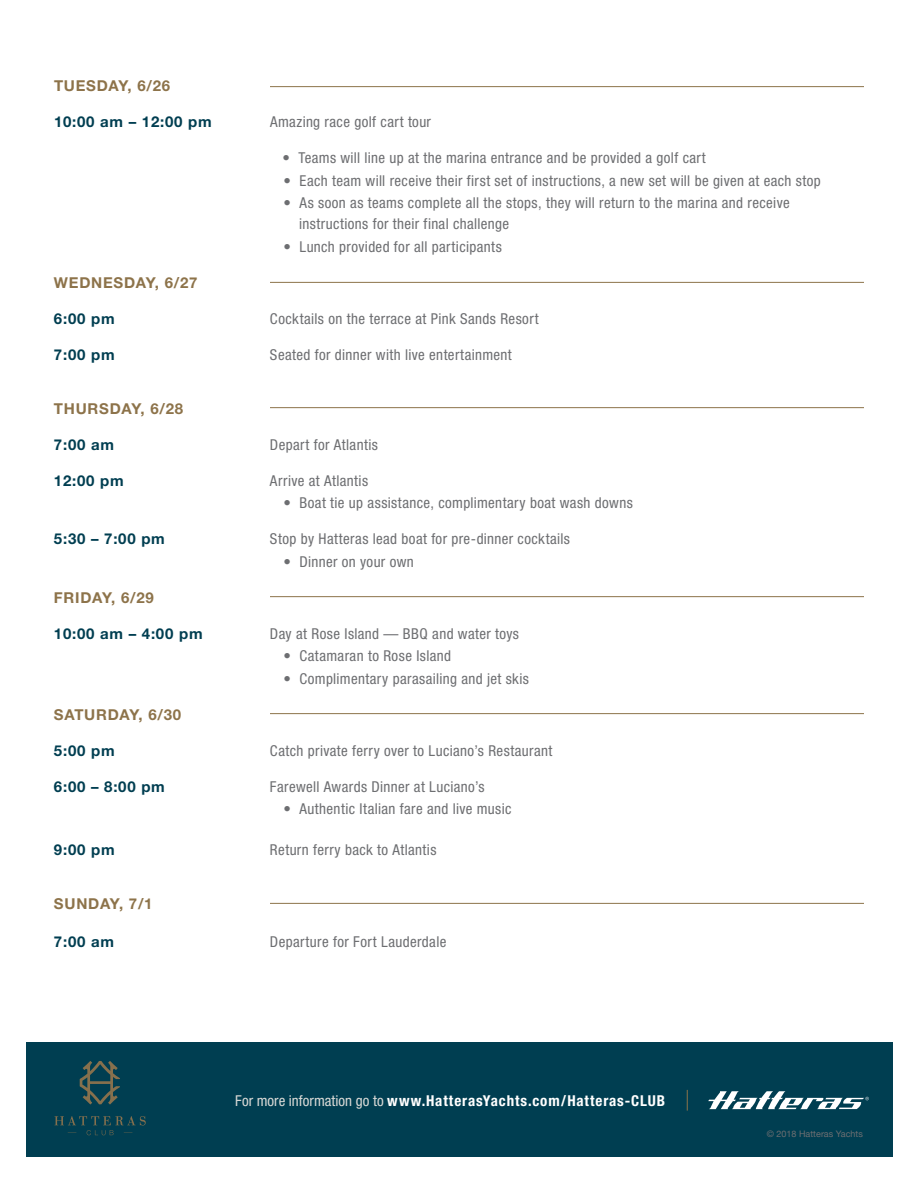
<style>
.page{position:relative;width:918px;height:1188px;background:#fff}
.page>*{position:absolute;margin:0;border:0;box-sizing:border-box;transform-origin:0 0}
.t1{font:condensed 15px/21px "Helvetica Neue";letter-spacing:.025em;color:#6d6e71}
.t2{font:700 15px "Helvetica Neue";letter-spacing:.05em;color:#003e51}
.t3{font:700 15px "Helvetica Neue";letter-spacing:.05em;color:#8d734a}
.t4{font:700 condensed 15px "Helvetica Neue";letter-spacing:.055em;color:#fff}
.t5{font:9px "Helvetica Neue";color:#6d6e71}
.s1{font-weight:400;color:#d9d9d6}
.s2{font-style:inherit}
</style>
<div class="page">
<hr style="left:270px;top:86px;width:594px;height:1px;background:#8d734a">
<hr style="left:270px;top:282px;width:594px;height:1px;background:#8d734a">
<hr style="left:270px;top:407px;width:594px;height:1px;background:#8d734a">
<hr style="left:270px;top:596px;width:594px;height:1px;background:#8d734a">
<hr style="left:270px;top:713px;width:594px;height:1px;background:#8d734a">
<hr style="left:270px;top:903px;width:594px;height:1px;background:#8d734a">
<div style="left:26px;top:1042px;width:866px;height:115px;background:#003e51"></div>
<svg style="left:80px;top:1061px;width:40px;height:43px"></svg>
<svg style="left:54px;top:1116px;width:92px;height:19px"></svg>
<svg style="left:708px;top:1091px;width:161px;height:18px"></svg>
<svg style="left:687px;top:1090px;width:1px;height:21px"></svg>
<p class="t3" style="left:54px;top:77px;width:118px">TUESDAY, 6/26</p>
<p class="t2" style="left:54px;top:113px;width:159px">10:00 am – 12:00 pm</p>
<p class="t1" style="left:270px;top:111px;width:163px">Amazing race golf cart tour</p>
<p class="t1" style="left:283px;top:147px;width:425px">• Teams will line up at the marina entrance and be provided a golf cart</p>
<p class="t1" style="left:284px;top:170px;width:539px">• Each team will receive their first set of instructions, a new set will be given at each stop</p>
<p class="t1" style="left:299px;top:192px;width:492px;text-indent:-16px">• As soon as teams complete all the stops, they will return to the marina and receive instructions for their final challenge</p>
<p class="t1" style="left:284px;top:236px;width:220px">• Lunch provided for all participants</p>
<p class="t3" style="left:54px;top:273px;width:145px">WEDNESDAY, 6/27</p>
<p class="t2" style="left:54px;top:309px;width:62px">6:00 pm</p>
<p class="t1" style="left:270px;top:308px;width:270px">Cocktails on the terrace at Pink Sands Resort</p>
<p class="t2" style="left:54px;top:345px;width:62px">7:00 pm</p>
<p class="t1" style="left:270px;top:344px;width:243px">Seated for dinner with live entertainment</p>
<p class="t3" style="left:54px;top:399px;width:131px">THURSDAY, 6/28</p>
<p class="t2" style="left:54px;top:435px;width:62px">7:00 am</p>
<p class="t1" style="left:270px;top:434px;width:109px">Depart for Atlantis</p>
<p class="t2" style="left:54px;top:471px;width:71px">12:00 pm</p>
<p class="t1" style="left:270px;top:470px;width:100px">Arrive at Atlantis</p>
<p class="t1" style="left:284px;top:492px;width:351px">• Boat tie up assistance, complimentary boat wash downs</p>
<p class="t2" style="left:54px;top:530px;width:112px">5:30 – 7:00 pm</p>
<p class="t1" style="left:270px;top:528px;width:302px">Stop by Hatteras lead boat for pre-dinner cocktails</p>
<p class="t1" style="left:284px;top:551px;width:132px">• Dinner on your own</p>
<p class="t3" style="left:54px;top:588px;width:101px">FRIDAY, 6/29</p>
<p class="t2" style="left:54px;top:624px;width:150px">10:00 am – 4:00 pm</p>
<p class="t1" style="left:270px;top:623px;width:251px">Day at Rose Island — BBQ and water toys</p>
<p class="t1" style="left:284px;top:645px;width:169px">• Catamaran to Rose Island</p>
<p class="t1" style="left:284px;top:668px;width:247px">• Complimentary parasailing and jet skis</p>
<p class="t3" style="left:54px;top:705px;width:129px">SATURDAY, 6/30</p>
<p class="t2" style="left:54px;top:741px;width:62px">5:00 pm</p>
<p class="t1" style="left:270px;top:740px;width:284px">Catch private ferry over to Luciano’s Restaurant</p>
<p class="t2" style="left:54px;top:777px;width:112px">6:00 – 8:00 pm</p>
<p class="t1" style="left:270px;top:776px;width:216px">Farewell Awards Dinner at Luciano’s</p>
<p class="t1" style="left:284px;top:798px;width:229px">• Authentic Italian fare and live music</p>
<p class="t2" style="left:54px;top:840px;width:62px">9:00 pm</p>
<p class="t1" style="left:270px;top:839px;width:168px">Return ferry back to Atlantis</p>
<p class="t3" style="left:54px;top:894px;width:100px">SUNDAY, 7/1</p>
<p class="t2" style="left:54px;top:932px;width:62px">7:00 am</p>
<p class="t1" style="left:270px;top:931px;width:178px">Departure for Fort Lauderdale</p>
<p class="t4" style="left:235px;top:1091px;width:432px"><span class="s1">For more information go to</span> www.HatterasYachts.com/Hatteras-CLUB</p>
<p class="t5" style="left:767px;top:1128px;width:97px"><span class="s2">©</span> 2018 Hatteras Yachts</p>
</div>
